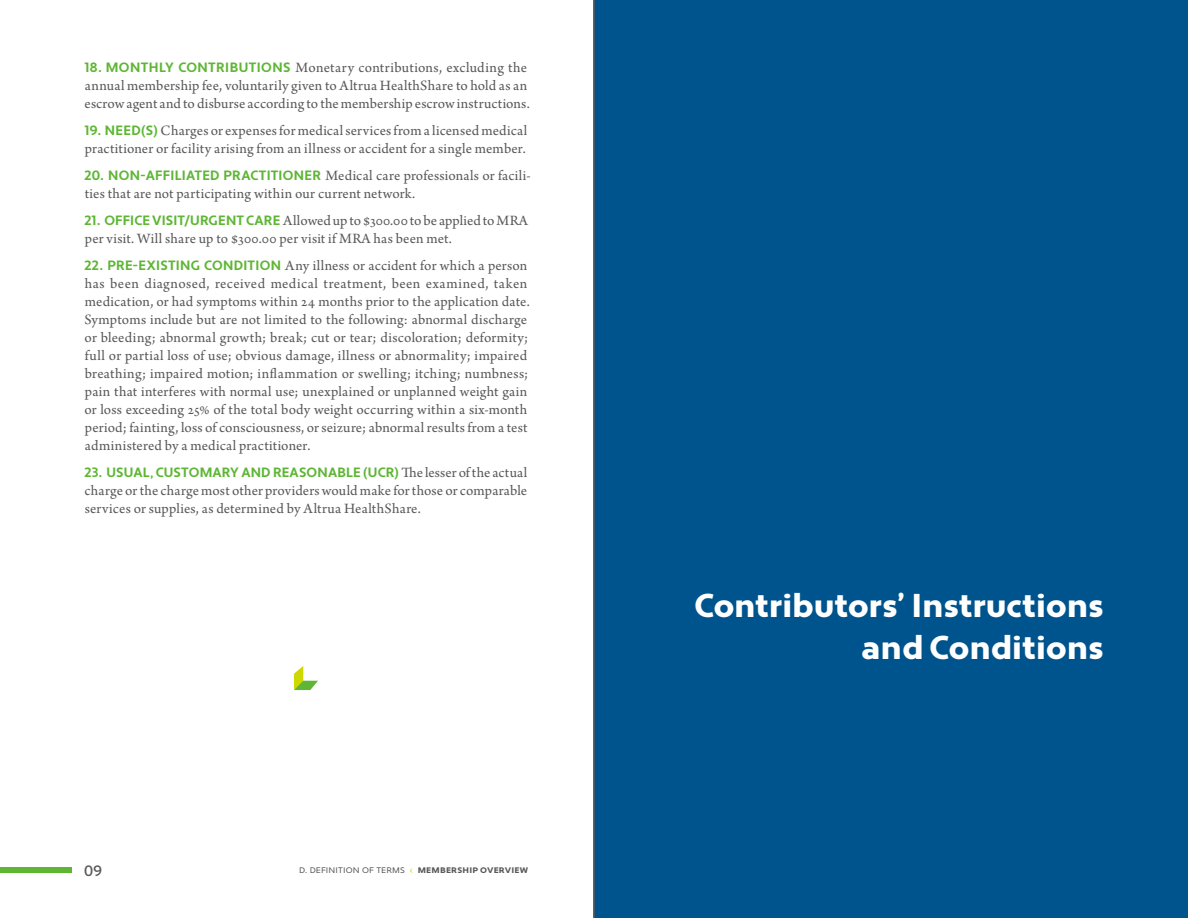
<style>
.page{position:relative;width:1188px;height:918px;background:#fff}
.page>*{position:absolute;margin:0;border:0;box-sizing:border-box;transform-origin:0 0}
.t1{font:900 33px/42px "Apertura";color:#fff;text-align:right}
.t2{font:15px/18px "Arno Pro";letter-spacing:.015em;color:#585859}
.t3{font:500 15px "Apertura";color:#585859}
.t4{font:700 13.5px "Apertura";letter-spacing:.015em;color:#5eb634}
.t5{font:9.75px "Apertura";letter-spacing:.015em;color:#585859}
.s1{font-family:"Apertura";font-weight:700;font-size:13.5px;color:#5eb634}
.s2{font-family:"Arno Pro";font-weight:400;font-size:15px;color:#585859}
.s3{color:#cdd702}
.s4{font-weight:700}
</style>
<div class="page">
<div style="left:0;top:867px;width:72px;height:6px;background:#5eb634"></div>
<div style="left:594px;top:0;width:594px;height:918px;background:#00548d"></div>
<svg style="left:294px;top:666px;width:24px;height:24px"></svg>
<hr style="left:593px;top:0;width:2px;height:918px;background:#585859">
<p class="t2" style="left:84px;top:59px;width:447px"><span class="s1">18. MONTHLY CONTRIBUTIONS</span> Monetary contributions, excluding the annual membership fee, voluntarily given to Altrua HealthShare to hold as an escrow agent and to disburse according to the membership escrow instructions.</p>
<p class="t2" style="left:84px;top:122px;width:444px"><span class="s1">19. NEED(S)</span> Charges or expenses for medical services from a licensed medical practitioner or facility arising from an illness or accident for a single member.</p>
<p class="t2" style="left:84px;top:167px;width:448px"><span class="s1">20. NON-AFFILIATED PRACTITIONER</span> Medical care professionals or facili&shy;ties that are not participating within our current network.</p>
<p class="t2" style="left:84px;top:212px;width:446px"><span class="s1">21. OFFICE VISIT/URGENT CARE</span> Allowed up to $300.00 to be applied to MRA per visit. Will share up to $300.00 per visit if MRA has been met.</p>
<p class="t2" style="left:84px;top:257px;width:447px"><span class="s1">22. PRE-EXISTING CONDITION</span> Any illness or accident for which a person has been diagnosed, received medical treatment, been examined, taken medication, or had symptoms within 24 months prior to the application date.<br>Symptoms include but are not limited to the following: abnormal discharge or bleeding; abnormal growth; break; cut or tear; discoloration; deformity; full or partial loss of use; obvious damage, illness or abnormality; impaired breathing; impaired motion; inflammation or swelling; itching; numbness; pain that interferes with normal use; unexplained or unplanned weight gain or loss exceeding 25% of the total body weight occurring within a six-month period; fainting, loss of consciousness, or seizure; abnormal results from a test administered by a medical practitioner.</p>
<p class="t4" style="left:84px;top:464px;width:445px">23. USUAL, CUSTOMARY AND REASONABLE (UCR) <span class="s2">The lesser of the actual</span></p>
<p class="t2" style="left:85px;top:482px;width:444px">charge or the charge most other providers would make for those or comparable services or supplies, as determined by Altrua HealthShare.</p>
<p class="t3" style="left:84px;top:862px;width:20px">09</p>
<p class="t5" style="left:299px;top:864px;width:230px">D. DEFINITION OF TERMS <span class="s3">‹</span> <span class="s4">Membership Overview</span></p>
<h1 class="t1" style="left:695px;top:585px;width:411px">Contributors’ Instructions and Conditions</h1>
</div>
